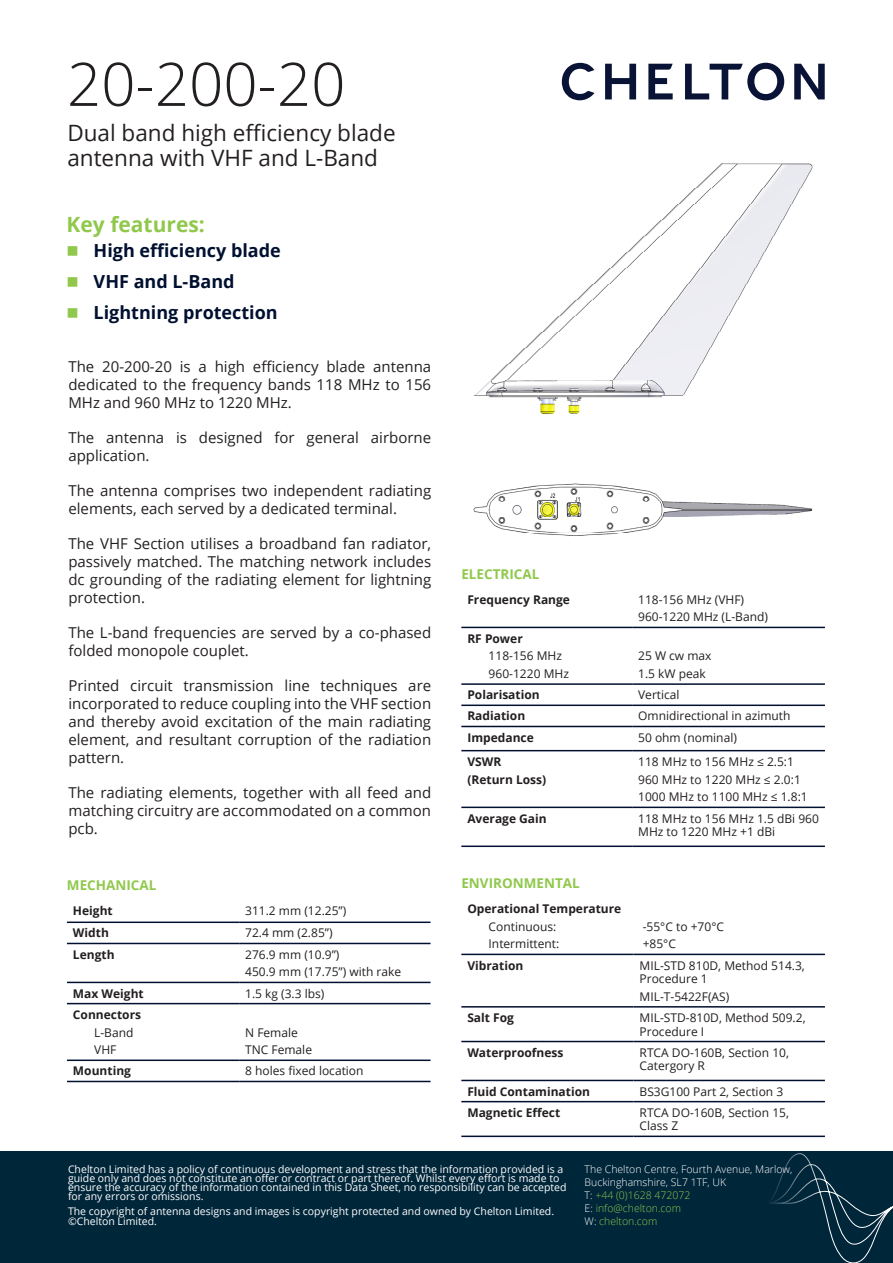
<style>
.page{position:relative;width:893px;height:1263px;background:#fff}
.page>*{position:absolute;margin:0;border:0;box-sizing:border-box;transform-origin:0 0}
.Bullets{font:300 60px "Open Sans";color:#231f20}
.Bullets-2{font:22.5px/25.5px "Open Sans";color:#231f20}
.Bullets-3{font:700 21px "Open Sans";color:#90c84c}
.t1{font:700 18px "Open Sans";color:#001030}
.Body{font:15px/18px "Open Sans";color:#231f20;text-align:justify}
.Bullets-4{font:700 13.5px "Open Sans";color:#90c84c}
.Bullets-5{font:12px/13.5px "Open Sans";color:#231f20}
.Bullets-6{font:700 12px "Open Sans";color:#231f20}
.t2{font:10.5px/9px "Open Sans";color:#fff}
.t3{font:300 10.5px/13px "Open Sans";color:#fff}
.s1{color:#90c84c}
</style>
<div class="page">
<hr style="left:461px;top:627px;width:171px;height:1px;background:#001030">
<hr style="left:632px;top:627px;width:193px;height:1px;background:#001030">
<hr style="left:461px;top:683px;width:171px;height:2px;background:#001030">
<hr style="left:632px;top:683px;width:193px;height:2px;background:#001030">
<hr style="left:461px;top:704px;width:171px;height:2px;background:#001030">
<hr style="left:632px;top:704px;width:193px;height:2px;background:#001030">
<hr style="left:461px;top:726px;width:171px;height:1px;background:#001030">
<hr style="left:632px;top:726px;width:193px;height:1px;background:#001030">
<hr style="left:461px;top:750px;width:171px;height:1px;background:#001030">
<hr style="left:632px;top:750px;width:193px;height:1px;background:#001030">
<hr style="left:461px;top:807px;width:171px;height:1px;background:#001030">
<hr style="left:632px;top:807px;width:193px;height:1px;background:#001030">
<hr style="left:461px;top:845px;width:171px;height:2px;background:#001030">
<hr style="left:632px;top:845px;width:193px;height:2px;background:#001030">
<hr style="left:461px;top:954px;width:173px;height:1px;background:#001030">
<hr style="left:634px;top:954px;width:191px;height:1px;background:#001030">
<hr style="left:461px;top:1006px;width:173px;height:1px;background:#001030">
<hr style="left:634px;top:1006px;width:191px;height:1px;background:#001030">
<hr style="left:461px;top:1041px;width:173px;height:1px;background:#001030">
<hr style="left:634px;top:1041px;width:191px;height:1px;background:#001030">
<hr style="left:461px;top:1080px;width:173px;height:1px;background:#001030">
<hr style="left:634px;top:1080px;width:191px;height:1px;background:#001030">
<hr style="left:461px;top:1101px;width:173px;height:1px;background:#001030">
<hr style="left:634px;top:1101px;width:191px;height:1px;background:#001030">
<hr style="left:461px;top:1135px;width:173px;height:2px;background:#001030">
<hr style="left:634px;top:1135px;width:191px;height:2px;background:#001030">
<hr style="left:67px;top:921px;width:172px;height:2px;background:#001030">
<hr style="left:239px;top:921px;width:192px;height:2px;background:#001030">
<hr style="left:67px;top:943px;width:172px;height:1px;background:#001030">
<hr style="left:239px;top:943px;width:192px;height:1px;background:#001030">
<hr style="left:67px;top:982px;width:172px;height:1px;background:#001030">
<hr style="left:239px;top:982px;width:192px;height:1px;background:#001030">
<hr style="left:67px;top:1003px;width:172px;height:1px;background:#001030">
<hr style="left:239px;top:1003px;width:192px;height:1px;background:#001030">
<hr style="left:67px;top:1059px;width:172px;height:2px;background:#001030">
<hr style="left:239px;top:1059px;width:192px;height:2px;background:#001030">
<hr style="left:67px;top:1081px;width:172px;height:1px;background:#001030">
<hr style="left:239px;top:1081px;width:192px;height:1px;background:#001030">
<img style="left:473px;top:163px;width:340px;height:251px">
<img style="left:473px;top:483px;width:340px;height:53px">
<svg style="left:550px;top:493px;width:5px;height:5px"></svg>
<svg style="left:575px;top:497px;width:4px;height:4px"></svg>
<div style="left:0;top:1151px;width:893px;height:112px;background:#00263a"></div>
<svg style="left:562px;top:63px;width:32px;height:37px"></svg>
<svg style="left:605px;top:64px;width:31px;height:35px"></svg>
<svg style="left:648px;top:64px;width:25px;height:35px"></svg>
<svg style="left:685px;top:63px;width:99px;height:37px"></svg>
<svg style="left:794px;top:64px;width:31px;height:35px"></svg>
<svg style="left:770px;top:1153px;width:123px;height:110px"></svg>
<p class="Bullets" style="left:67px;top:43px;width:280px">20-200-20</p>
<p class="Bullets-2" style="left:67px;top:119px;width:330px">Dual band high efficiency blade antenna with VHF and L-Band</p>
<p class="Bullets-3" style="left:67px;top:209px;width:140px">Key features:</p>
<p class="t1" style="left:94px;top:238px;width:189px">High efficiency blade</p>
<p class="t1" style="left:94px;top:269px;width:142px">VHF and L-Band</p>
<p class="t1" style="left:94px;top:299px;width:186px">Lightning protection</p>
<p class="Body" style="left:68px;top:357px;width:364px">The 20-200-20 is a high efficiency blade antenna dedicated to the frequency bands 118 MHz to 156<br>MHz and 960 MHz to 1220 MHz.</p>
<p class="Body" style="left:68px;top:428px;width:364px">The antenna is designed for general airborne application.</p>
<p class="Body" style="left:68px;top:481px;width:364px">The antenna comprises two independent radiating elements, each served by a dedicated terminal.</p>
<p class="Body" style="left:68px;top:534px;width:364px">The VHF Section utilises a broadband fan radiator, passively matched. The matching network includes dc grounding of the radiating element for lightning protection.</p>
<p class="Body" style="left:68px;top:623px;width:364px">The L-band frequencies are served by a co-phased folded monopole couplet.</p>
<p class="Body" style="left:68px;top:676px;width:364px">Printed circuit transmission line techniques are incorporated to reduce coupling into the VHF section and thereby avoid excitation of the main radiating element, and resultant corruption of the radiation pattern.</p>
<p class="Body" style="left:68px;top:783px;width:364px">The radiating elements, together with all feed and matching circuitry are accommodated on a common pcb.</p>
<p class="Bullets-4" style="left:67px;top:875px;width:91px">MECHANICAL</p>
<p class="Bullets-6" style="left:73px;top:902px;width:41px">Height</p>
<p class="Bullets-5" style="left:245px;top:903px;width:103px">311.2 mm (12.25”)</p>
<p class="Bullets-6" style="left:73px;top:925px;width:37px">Width</p>
<p class="Bullets-5" style="left:245px;top:926px;width:89px">72.4 mm (2.85”)</p>
<p class="Bullets-6" style="left:73px;top:946px;width:43px">Length</p>
<p class="Bullets-5" style="left:245px;top:947px;width:96px">276.9 mm (10.9”)</p>
<p class="Bullets-5" style="left:245px;top:965px;width:157px">450.9 mm (17.75”) with rake</p>
<p class="Bullets-6" style="left:73px;top:985px;width:72px">Max Weight</p>
<p class="Bullets-5" style="left:245px;top:986px;width:81px">1.5 kg (3.3 lbs)</p>
<p class="Bullets-6" style="left:73px;top:1006px;width:70px">Connectors</p>
<p class="Bullets-5" style="left:94px;top:1025px;width:41px">L-Band</p>
<p class="Bullets-5" style="left:94px;top:1043px;width:24px">VHF</p>
<p class="Bullets-5" style="left:245px;top:1025px;width:54px">N Female</p>
<p class="Bullets-5" style="left:245px;top:1043px;width:68px">TNC Female</p>
<p class="Bullets-6" style="left:73px;top:1063px;width:60px">Mounting</p>
<p class="Bullets-5" style="left:245px;top:1064px;width:120px">8 holes fixed location</p>
<p class="Bullets-4" style="left:461px;top:564px;width:80px">ELECTRICAL</p>
<p class="Bullets-6" style="left:467px;top:591px;width:104px">Frequency Range</p>
<p class="Bullets-5" style="left:638px;top:592px;width:107px">118-156 MHz (VHF)</p>
<p class="Bullets-5" style="left:638px;top:610px;width:131px">960-1220 MHz (L-Band)</p>
<p class="Bullets-6" style="left:467px;top:630px;width:57px">RF Power</p>
<p class="Bullets-5" style="left:489px;top:649px;width:75px">118-156 MHz</p>
<p class="Bullets-5" style="left:489px;top:667px;width:82px">960-1220 MHz</p>
<p class="Bullets-5" style="left:638px;top:649px;width:75px">25 W cw max</p>
<p class="Bullets-5" style="left:638px;top:667px;width:69px">1.5 kW peak</p>
<p class="Bullets-6" style="left:467px;top:686px;width:74px">Polarisation</p>
<p class="Bullets-5" style="left:638px;top:688px;width:43px">Vertical</p>
<p class="Bullets-6" style="left:467px;top:708px;width:59px">Radiation</p>
<p class="Bullets-5" style="left:638px;top:709px;width:154px">Omnidirectional in azimuth</p>
<p class="Bullets-6" style="left:467px;top:729px;width:68px">Impedance</p>
<p class="Bullets-5" style="left:638px;top:730px;width:100px">50 ohm (nominal)</p>
<p class="Bullets-6" style="left:467px;top:753px;width:35px">VSWR</p>
<p class="Bullets-6" style="left:467px;top:771px;width:80px">(Return Loss)</p>
<p class="Bullets-5" style="left:638px;top:754px;width:157px">118 MHz to 156 MHz ≤ 2.5:1</p>
<p class="Bullets-5" style="left:638px;top:772px;width:164px">960 MHz to 1220 MHz ≤ 2.0:1</p>
<p class="Bullets-5" style="left:638px;top:790px;width:171px">1000 MHz to 1100 MHz ≤ 1.8:1</p>
<p class="Bullets-6" style="left:467px;top:810px;width:81px">Average Gain</p>
<p class="Bullets-5" style="left:638px;top:811px;width:182px">118 MHz to 156 MHz 1.5 dBi 960<br>MHz to 1220 MHz +1 dBi</p>
<p class="Bullets-4" style="left:461px;top:874px;width:120px">ENVIRONMENTAL</p>
<p class="Bullets-6" style="left:467px;top:900px;width:155px">Operational Temperature</p>
<p class="Bullets-5" style="left:489px;top:919px;width:69px">Continuous:</p>
<p class="Bullets-5" style="left:489px;top:937px;width:72px">Intermittent:</p>
<p class="Bullets-5" style="left:643px;top:919px;width:83px">-55°C to +70°C</p>
<p class="Bullets-5" style="left:643px;top:937px;width:35px">+85°C</p>
<p class="Bullets-6" style="left:467px;top:957px;width:57px">Vibration</p>
<p class="Bullets-5" style="left:640px;top:958px;width:167px">MIL-STD 810D, Method 514.3,<br>Procedure 1</p>
<p class="Bullets-5" style="left:640px;top:989px;width:91px">MIL-T-5422F(AS)</p>
<p class="Bullets-6" style="left:467px;top:1009px;width:48px">Salt Fog</p>
<p class="Bullets-5" style="left:640px;top:1010px;width:167px">MIL-STD-810D, Method 509.2,<br>Procedure I</p>
<p class="Bullets-6" style="left:467px;top:1044px;width:98px">Waterproofness</p>
<p class="Bullets-5" style="left:640px;top:1045px;width:151px">RTCA DO-160B, Section 10,<br>Catergory R</p>
<p class="Bullets-6" style="left:467px;top:1083px;width:124px">Fluid Contamination</p>
<p class="Bullets-5" style="left:640px;top:1084px;width:145px">BS3G100 Part 2, Section 3</p>
<p class="Bullets-6" style="left:467px;top:1104px;width:94px">Magnetic Effect</p>
<p class="Bullets-5" style="left:640px;top:1105px;width:151px">RTCA DO-160B, Section 15,<br>Class Z</p>
<p class="t2" style="left:68px;top:1164px;width:500px">Chelton Limited has a policy of continuous development and stress that the information provided is a guide only and does not constitute an offer or contract or part thereof. Whilst every effort is made to ensure the accuracy of the information contained in this Data Sheet, no responsibility can be accepted for any errors or omissions.</p>
<p class="t2" style="left:68px;top:1205px;width:488px;line-height:10.5px">The copyright of antenna designs and images is copyright protected and owned by Chelton Limited. ©Chelton Limited.</p>
<p class="t3" style="left:585px;top:1162px;width:209px">The Chelton Centre, Fourth Avenue, Marlow,<br>Buckinghamshire, SL7 1TF, UK<br>T: <span class="s1">+44 (0)1628 472072<br></span>E: <span class="s1">info@chelton.com<br></span>W: <span class="s1">chelton.com</span></p>
</div>
